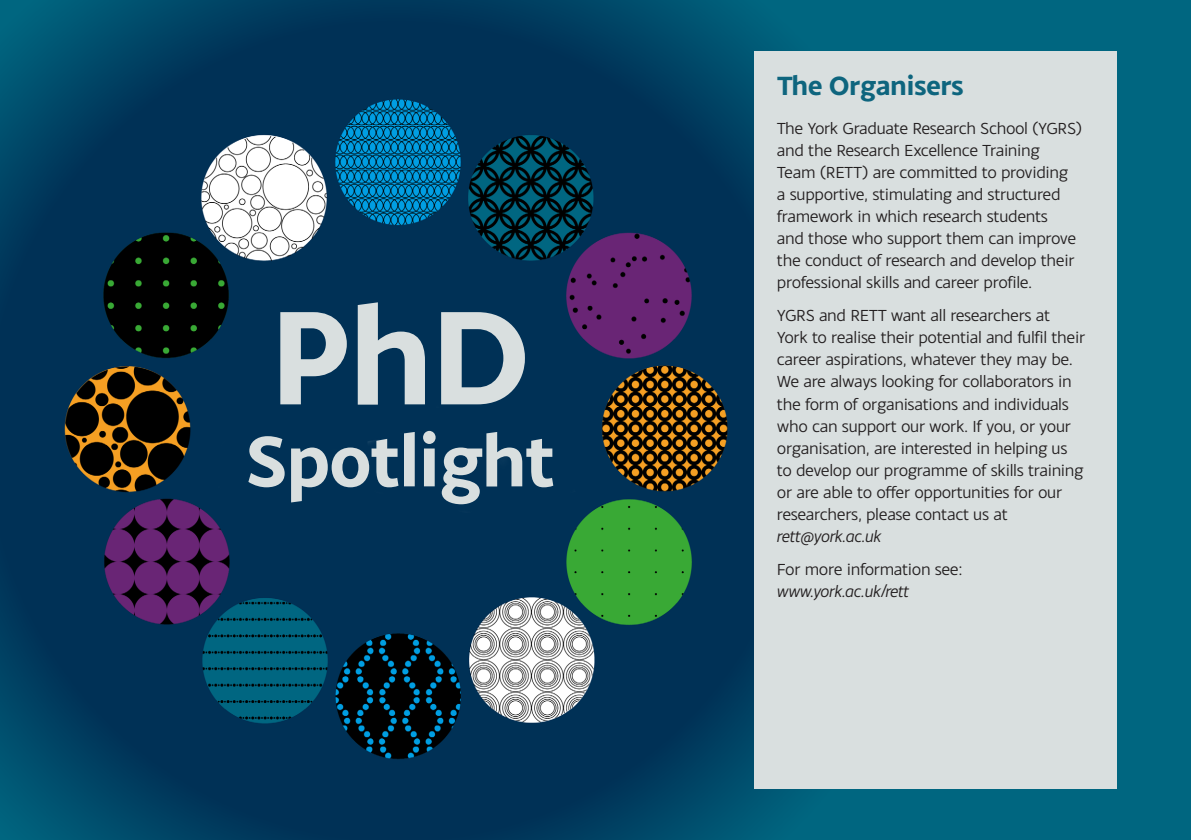
<style>
.page{position:relative;width:1191px;height:840px;background:#fff}
.page>*{position:absolute;margin:0;border:0;box-sizing:border-box;transform-origin:0 0}
.t1{font:700 141.8px "Monsal Gothic";color:#d9dfdf}
.t2{font:700 75.6px "Monsal Gothic";letter-spacing:-.02em;color:#d9dfdf}
.t3{font:700 28px "Monsal Gothic";letter-spacing:-.02em;color:#0e657e}
.t4{font:17px/22px "Monsal Gothic";letter-spacing:-.02em;color:#231f20}
.s1{font-style:italic}
</style>
<div class="page">
<img style="left:0;top:0;width:1191px;height:839px">
<div style="left:754px;top:51px;width:363px;height:737px;background:#d9dfdf"></div>
<p class="t1" style="left:270px;top:265px;width:262px">PhD</p>
<p class="t2" style="left:245px;top:411px;width:311px">Spotlight</p>
<p class="t3" style="left:777px;top:67px;width:189px">The Organisers</p>
<p class="t4" style="left:777px;top:116px;width:307px">The York Graduate Research School (YGRS) and the Research Excellence Training Team (RETT) are committed to providing<br>a supportive, stimulating and structured framework in which research students<br>and those who support them can improve the conduct of research and develop their professional skills and career profile.</p>
<p class="t4" style="left:777px;top:304px;width:310px">YGRS and RETT want all researchers at York to realise their potential and fulfil their career aspirations, whatever they may be.<br>We are always looking for collaborators in the form of organisations and individuals who can support our work. If you, or your organisation, are interested in helping us to develop our programme of skills training or are able to offer opportunities for our researchers, please contact us at <span class="s1">rett@york.ac.uk</span></p>
<p class="t4" style="left:777px;top:557px;width:187px">For more information see: <span class="s1">www.york.ac.uk/rett</span></p>
</div>
